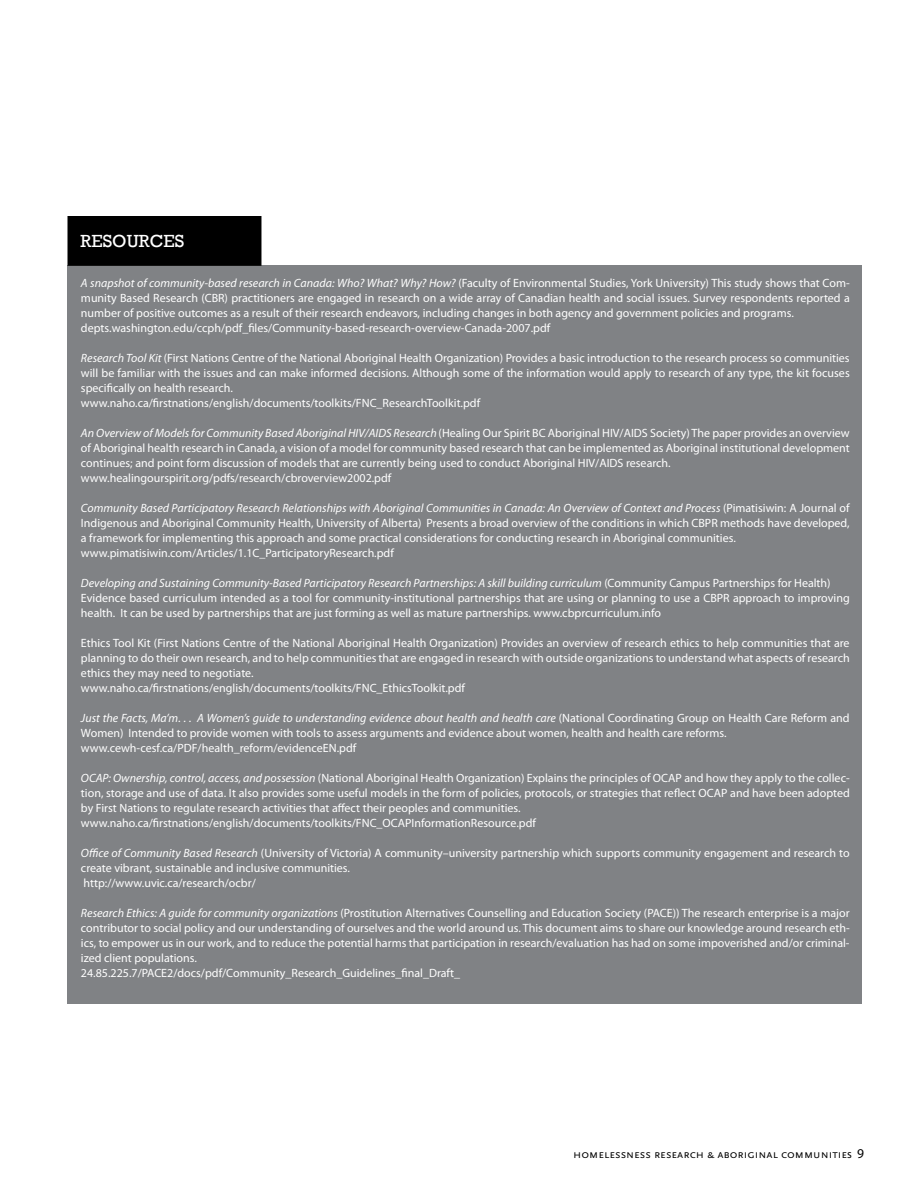
<style>
.page{position:relative;width:918px;height:1188px;background:#fff}
.page>*{position:absolute;margin:0;border:0;box-sizing:border-box;transform-origin:0 0}
.t1{font:18px "Rockwell";color:#fff}
.t2{font:12px/15px "Myriad Pro";color:#fff}
.t3{font:12px "Scala Sans Caps";color:#000}
.s1{font-style:italic}
.s2{font-family:"Myriad Pro"}
.s3{font-family:"Myriad Pro";font-size:13.5px}
</style>
<div class="page">
<div style="left:68px;top:265px;width:794px;height:739px;background:#808285"></div>
<div style="left:70px;top:218px;width:189px;height:46px;background:#000"></div>
<div style="left:68px;top:216px;width:193px;height:50px;border:4px solid #000"></div>
<h1 class="t1" style="left:81px;top:230px;width:105px">RESOURCES</h1>
<p class="t2" style="left:81px;top:275px;width:770px"><span class="s1">A snapshot of community-based research in Canada: Who? What? Why? How?</span> (Faculty of Environmental Studies, York University) This study shows that Com&shy;munity Based Research (CBR) practitioners are engaged in research on a wide array of Canadian health and social issues. Survey respondents reported a number of positive outcomes as a result of their research endeavors, including changes in both agency and government policies and programs. depts.washington.edu/ccph/pdf_files/Community-based-research-overview-Canada-2007.pdf</p>
<p class="t2" style="left:81px;top:350px;width:770px"><span class="s1">Research Tool Kit</span> (First Nations Centre of the National Aboriginal Health Organization) Provides a basic introduction to the research process so communities will be familiar with the issues and can make informed decisions. Although some of the information would apply to research of any type, the kit focuses specifically on health research.<br>www.naho.ca/firstnations/english/documents/toolkits/FNC_ResearchToolkit.pdf</p>
<p class="t2" style="left:81px;top:425px;width:770px"><span class="s1">An Overview of Models for Community Based Aboriginal HIV/AIDS Research</span> (Healing Our Spirit BC Aboriginal HIV/AIDS Society) The paper provides an overview of Aboriginal health research in Canada, a vision of a model for community based research that can be implemented as Aboriginal institutional development continues; and point form discussion of models that are currently being used to conduct Aboriginal HIV/AIDS research. www.healingourspirit.org/pdfs/research/cbroverview2002.pdf</p>
<p class="t2" style="left:81px;top:500px;width:770px"><span class="s1">Community Based Participatory Research Relationships with Aboriginal Communities in Canada: An Overview of Context and Process</span> (Pimatisiwin: A Journal of Indigenous and Aboriginal Community Health, University of Alberta) Presents a broad overview of the conditions in which CBPR methods have developed, a framework for implementing this approach and some practical considerations for conducting research in Aboriginal communities. www.pimatisiwin.com/Articles/1.1C_ParticipatoryResearch.pdf</p>
<p class="t2" style="left:81px;top:575px;width:770px"><span class="s1">Developing and Sustaining Community-Based Participatory Research Partnerships: A skill building curriculum</span> (Community Campus Partnerships for Health)<br>Evidence based curriculum intended as a tool for community-institutional partnerships that are using or planning to use a CBPR approach to improving health. It can be used by partnerships that are just forming as well as mature partnerships. www.cbprcurriculum.info</p>
<p class="t2" style="left:81px;top:635px;width:770px">Ethics Tool Kit (First Nations Centre of the National Aboriginal Health Organization) Provides an overview of research ethics to help communities that are planning to do their own research, and to help communities that are engaged in research with outside organizations to understand what aspects of research ethics they may need to negotiate.<br>www.naho.ca/firstnations/english/documents/toolkits/FNC_EthicsToolkit.pdf</p>
<p class="t2" style="left:81px;top:710px;width:770px"><span class="s1">Just the Facts, Ma’m. . . A Women’s guide to understanding evidence about health and health care</span> (National Coordinating Group on Health Care Reform and<br>Women) Intended to provide women with tools to assess arguments and evidence about women, health and health care reforms. www.cewh-cesf.ca/PDF/health_reform/evidenceEN.pdf</p>
<p class="t2" style="left:81px;top:770px;width:770px"><span class="s1">OCAP: Ownership, control, access, and possession</span> (National Aboriginal Health Organization) Explains the principles of OCAP and how they apply to the collec&shy;tion, storage and use of data. It also provides some useful models in the form of policies, protocols, or strategies that reflect OCAP and have been adopted by First Nations to regulate research activities that affect their peoples and communities. www.naho.ca/firstnations/english/documents/toolkits/FNC_OCAPInformationResource.pdf</p>
<p class="t2" style="left:81px;top:845px;width:770px"><span class="s1">Office of Community Based Research</span> (University of Victoria) A community–university partnership which supports community engagement and research to create vibrant, sustainable and inclusive communities.<br>http://www.uvic.ca/research/ocbr/</p>
<p class="t2" style="left:81px;top:905px;width:770px"><span class="s1">Research Ethics: A guide for community organizations</span> (Prostitution Alternatives Counselling and Education Society (PACE)) The research enterprise is a major contributor to social policy and our understanding of ourselves and the world around us. This document aims to share our knowledge around research eth&shy;ics, to empower us in our work, and to reduce the potential harms that participation in research/evaluation has had on some impoverished and/or criminal&shy;ized client populations.<br>24.85.225.7/PACE2/docs/pdf/Community_Research_Guidelines_final_Draft_</p>
<p class="t3" style="left:573px;top:1147px;width:292px">homelessness research &amp; aboriginal communitie<span class="s2">s</span> <span class="s3">9</span></p>
</div>
